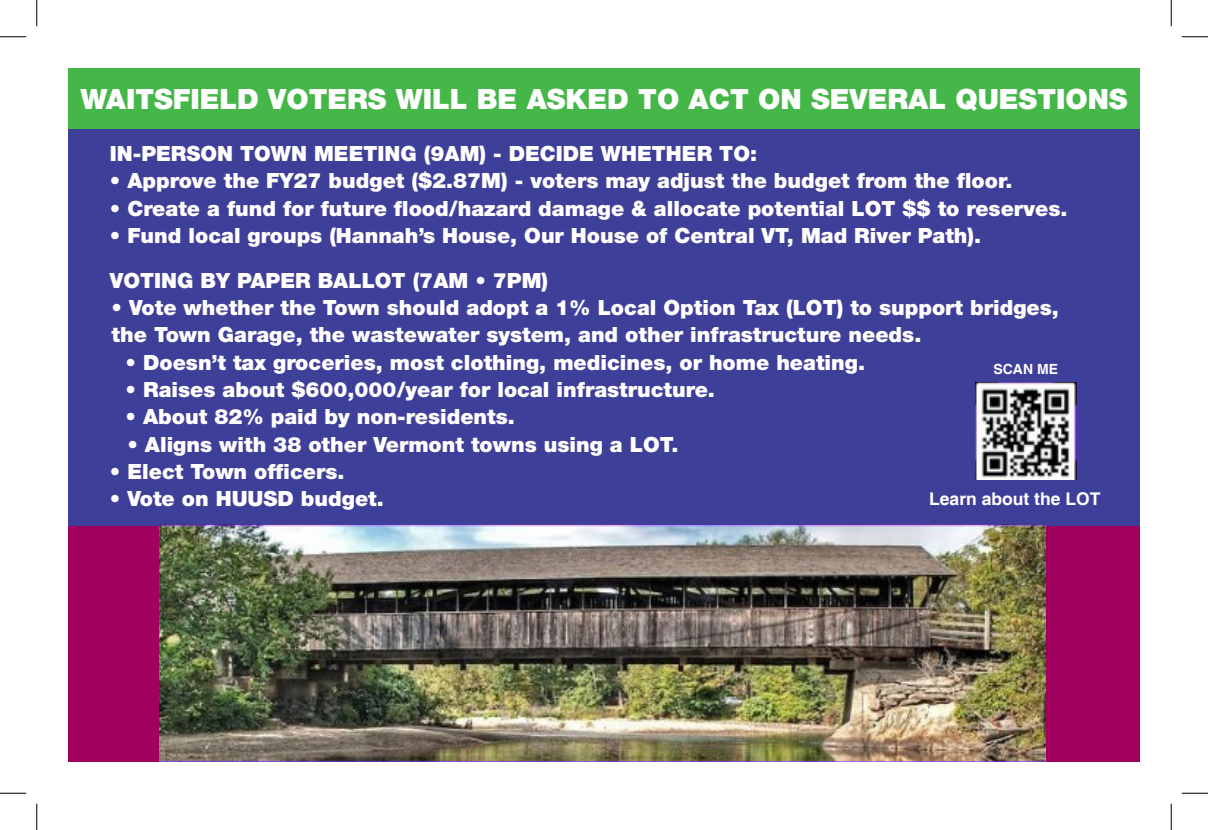
<style>
.page{position:relative;width:1208px;height:830px;background:#fff}
.page>*{position:absolute;margin:0;border:0;box-sizing:border-box;transform-origin:0 0}
.t1{font:900 28px "Helvetica Neue LT Std";color:#fff}
.t2{font:900 21px "Helvetica Neue LT Std";color:#fff}
.t3{font:700 17.5px "Helvetica";color:#fff}
.t4{font:700 14px "Helvetica";color:#fff}
</style>
<div class="page">
<div style="left:1042px;top:525px;width:97px;height:236px;background:#a0015f"></div>
<div style="left:68px;top:525px;width:97px;height:236px;background:#a0015f"></div>
<div style="left:68px;top:128px;width:1071px;height:397px;background:#3e3f99"></div>
<img style="left:160px;top:525px;width:885px;height:236px">
<div style="left:68px;top:68px;width:1071px;height:61px;background:#45b749"></div>
<img style="left:975px;top:382px;width:101px;height:98px">
<svg style="left:0;top:36px;width:26px;height:1px"></svg>
<svg style="left:1181px;top:36px;width:27px;height:1px"></svg>
<svg style="left:0;top:792px;width:26px;height:1px"></svg>
<svg style="left:1181px;top:792px;width:27px;height:1px"></svg>
<svg style="left:36px;top:0;width:1px;height:26px"></svg>
<svg style="left:36px;top:803px;width:1px;height:27px"></svg>
<svg style="left:1170px;top:0;width:1px;height:26px"></svg>
<svg style="left:1170px;top:803px;width:1px;height:27px"></svg>
<p class="t1" style="left:80px;top:82px;width:1048px">WAITSFIELD VOTERS WILL BE ASKED TO ACT ON SEVERAL QUESTIONS</p>
<p class="t2" style="left:110px;top:141px;width:648px">IN-PERSON TOWN MEETING (9AM) - DECIDE WHETHER TO:</p>
<p class="t2" style="left:110px;top:168px;width:904px">• Approve the FY27 budget ($2.87M) - voters may adjust the budget from the floor.</p>
<p class="t2" style="left:110px;top:195px;width:959px">• Create a fund for future flood/hazard damage &amp; allocate potential LOT $$ to reserves.</p>
<p class="t2" style="left:110px;top:223px;width:872px">• Fund local groups (Hannah’s House, Our House of Central VT, Mad River Path).</p>
<p class="t2" style="left:110px;top:267px;width:440px">VOTING BY PAPER BALLOT (7AM • 7PM)</p>
<p class="t2" style="left:112px;top:295px;width:948px">• Vote whether the Town should adopt a 1% Local Option Tax (LOT) to support bridges,</p>
<p class="t2" style="left:112px;top:322px;width:811px">the Town Garage, the wastewater system, and other infrastructure needs.</p>
<p class="t2" style="left:126px;top:349px;width:741px">• Doesn’t tax groceries, most clothing, medicines, or home heating.</p>
<p class="t2" style="left:126px;top:377px;width:591px">• Raises about $600,000/year for local infrastructure.</p>
<p class="t2" style="left:126px;top:404px;width:391px">• About 82% paid by non-residents.</p>
<p class="t2" style="left:127px;top:431px;width:552px">• Aligns with 38 other Vermont towns using a LOT.</p>
<p class="t2" style="left:110px;top:459px;width:236px">• Elect Town officers.</p>
<p class="t2" style="left:110px;top:486px;width:275px">• Vote on HUUSD budget.</p>
<p class="t4" style="left:993px;top:360px;width:66px">SCAN ME</p>
<p class="t3" style="left:929px;top:488px;width:173px">Learn about the LOT</p>
</div>
